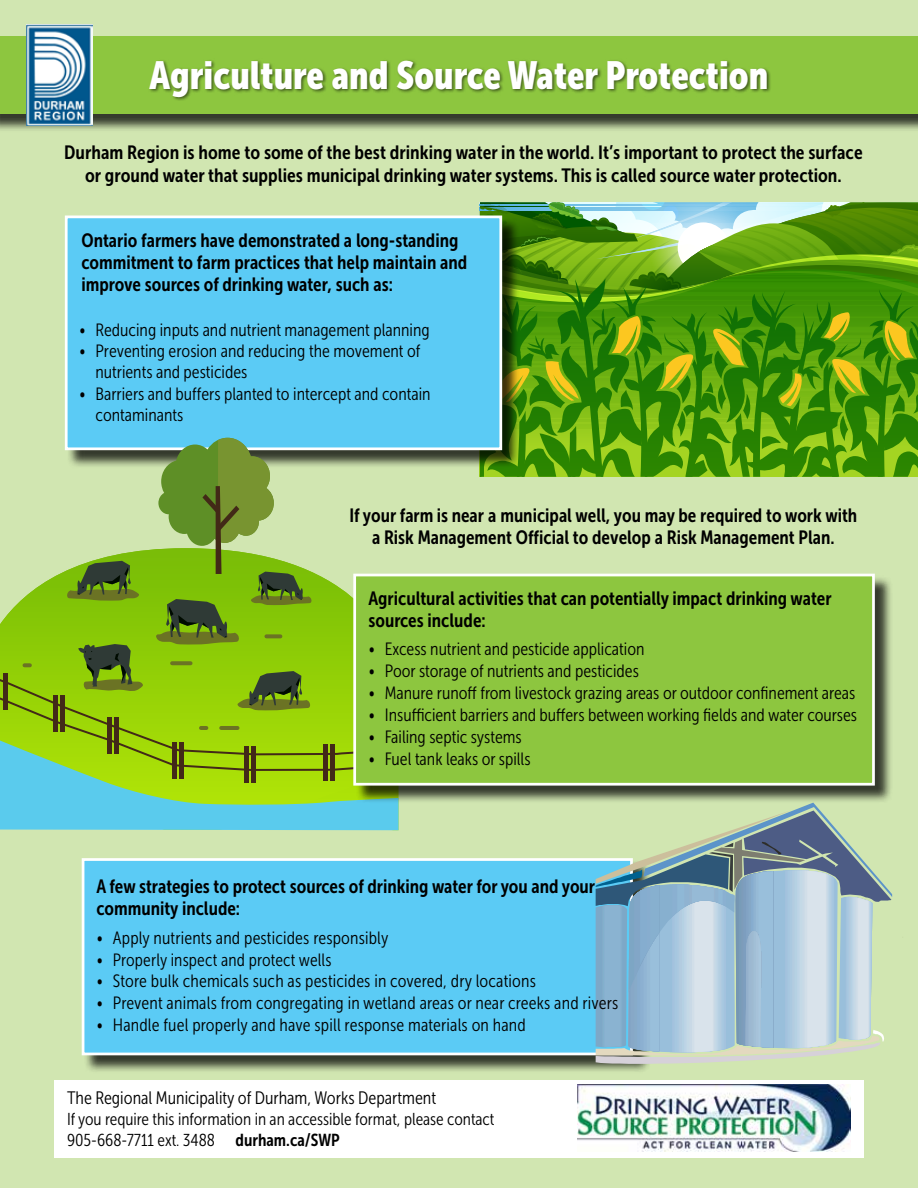
<style>
.page{position:relative;width:918px;height:1188px;background:#d1e6b1}
.page>*{position:absolute;margin:0;border:0;box-sizing:border-box;transform-origin:0 0}
.t1{font:39px "Museo Sans Cond 900";color:#fff}
.t2{font:19.2px/21.9px "Museo Sans Cond 700";color:#000}
.t3{font:18px "Museo Sans Cond 300";color:#000}
.t4{font:17.85px/20.9px "Museo Sans Cond 300";color:#000}
.t5{font:17.25px/21px "Museo Sans Cond 300";color:#000}
.s1{font-family:"Museo Sans Cond 700"}
</style>
<div class="page">
<div style="left:67px;top:217px;width:454px;height:252px;background:#000;opacity:.75"></div>
<div style="left:65px;top:216px;width:437px;height:234px;background:#5bcbf5;border:3px solid #fff"></div>
<svg style="left:0;top:549px;width:399px;height:281px;background:#76d2a2"></svg>
<svg style="left:0;top:756px;width:353px;height:16px;background:#90cb31"></svg>
<svg style="left:0;top:551px;width:399px;height:205px;background:#97ce1b"></svg>
<div style="left:355px;top:576px;width:538px;height:228px;background:#000;opacity:.75"></div>
<div style="left:353px;top:574px;width:522px;height:212px;background:#8dc63f;border:3px solid #fff"></div>
<div style="left:84px;top:860px;width:567px;height:213px;background:#000;opacity:.75"></div>
<div style="left:82px;top:858px;width:551px;height:197px;background:#5bcbf5;border:3px solid #fff"></div>
<div style="left:54px;top:1081px;width:810px;height:77px;background:#fff"></div>
<svg style="left:25px;top:663px;width:5px;height:4px"></svg>
<svg style="left:201px;top:726px;width:5px;height:4px"></svg>
<hr style="left:221px;top:726px;width:17px;height:4px;background:#6b7324">
<hr style="left:323px;top:744px;width:4px;height:36px;background:#422918">
<hr style="left:330px;top:744px;width:4px;height:36px;background:#422918">
<hr style="left:245px;top:746px;width:4px;height:36px;background:#422918">
<hr style="left:252px;top:746px;width:4px;height:36px;background:#422918">
<hr style="left:172px;top:743px;width:4px;height:36px;background:#422918">
<hr style="left:179px;top:743px;width:4px;height:36px;background:#422918">
<hr style="left:108px;top:718px;width:4px;height:36px;background:#422918">
<hr style="left:115px;top:718px;width:4px;height:36px;background:#422918">
<hr style="left:54px;top:696px;width:4px;height:36px;background:#422918">
<hr style="left:61px;top:696px;width:4px;height:36px;background:#422918">
<hr style="left:4px;top:674px;width:4px;height:36px;background:#422918">
<svg style="left:596px;top:803px;width:296px;height:261px"></svg>
<div style="left:0;top:39px;width:918px;height:94px;background:#000;opacity:.75"></div>
<div style="left:0;top:37px;width:918px;height:77px;background:#8dc63f"></div>
<div style="left:148px;top:59px;width:624px;height:42px;background:#000;opacity:.53"></div>
<img style="left:26px;top:25px;width:67px;height:100px">
<svg style="left:480px;top:202px;width:438px;height:275px;background:#579c25"></svg>
<svg style="left:238px;top:671px;width:72px;height:39px;background:#617f1d"></svg>
<svg style="left:67px;top:561px;width:72px;height:40px;background:#5c7b23"></svg>
<svg style="left:172px;top:661px;width:19px;height:4px"></svg>
<svg style="left:78px;top:644px;width:65px;height:47px;background:#60801c"></svg>
<svg style="left:157px;top:438px;width:154px;height:207px"></svg>
<img style="left:577px;top:1084px;width:274px;height:68px">
<h1 class="t1" style="left:150px;top:53px;width:620px">Agriculture and Source Water Protection</h1>
<p class="t2" style="left:64px;top:141px;width:800px;line-height:23.2px;text-align:center">Durham Region is home to some of the best drinking water in the world. It’s important to protect the surface or ground water that supplies municipal drinking water systems. This is called source water protection.</p>
<p class="t2" style="left:82px;top:229px;width:387px">Ontario farmers have demonstrated a long-standing commitment to farm practices that help maintain and improve sources of drinking water, such as:</p>
<p class="t4" style="left:79px;top:319px;width:352px">• Reducing inputs and nutrient management planning</p>
<p class="t4" style="left:96px;top:341px;width:326px;text-indent:-16px">• Preventing erosion and reducing the movement of nutrients and pesticides</p>
<p class="t4" style="left:96px;top:384px;width:337px;text-indent:-16px">• Barriers and buffers planted to intercept and contain contaminants</p>
<p class="t2" style="left:349px;top:505px;width:509px;text-align:center">If your farm is near a municipal well, you may be required to work with a Risk Management Official to develop a Risk Management Plan.</p>
<p class="t2" style="left:368px;top:587px;width:465px">Agricultural activities that can potentially impact drinking water sources include:</p>
<p class="t4" style="left:368px;top:639px;width:278px">• Excess nutrient and pesticide application</p>
<p class="t4" style="left:368px;top:661px;width:272px">• Poor storage of nutrients and pesticides</p>
<p class="t4" style="left:368px;top:683px;width:488px">• Manure runof from livestock grazing areas or outdoor confnement areas</p>
<p class="t4" style="left:368px;top:705px;width:490px">• Insufcient barriers and bufers between working felds and water courses</p>
<p class="t4" style="left:368px;top:727px;width:155px">• Failing septic systems</p>
<p class="t4" style="left:368px;top:749px;width:164px">• Fuel tank leaks or spills</p>
<p class="t2" style="left:96px;top:875px;width:500px">A few strategies to protect sources of drinking water for you and your community include:</p>
<p class="t4" style="left:96px;top:927px;width:294px">• Apply nutrients and pesticides responsibly</p>
<p class="t4" style="left:96px;top:949px;width:237px">• Properly inspect and protect wells</p>
<p class="t4" style="left:96px;top:971px;width:441px">• Store bulk chemicals such as pesticides in covered, dry locations</p>
<p class="t4" style="left:96px;top:993px;width:523px">• Prevent animals from congregating in wetland areas or near creeks and rivers</p>
<p class="t4" style="left:96px;top:1015px;width:431px">• Handle fuel properly and have spill response materials on hand</p>
<p class="t3" style="left:67px;top:1088px;width:371px">The Regional Municipality of Durham, Works Department</p>
<p class="t5" style="left:67px;top:1109px;width:429px">If you require this information in an accessible format, please contact<br>905-668-7711 ext. 3488 <span class="s1">durham.ca/SWP</span></p>
</div>
